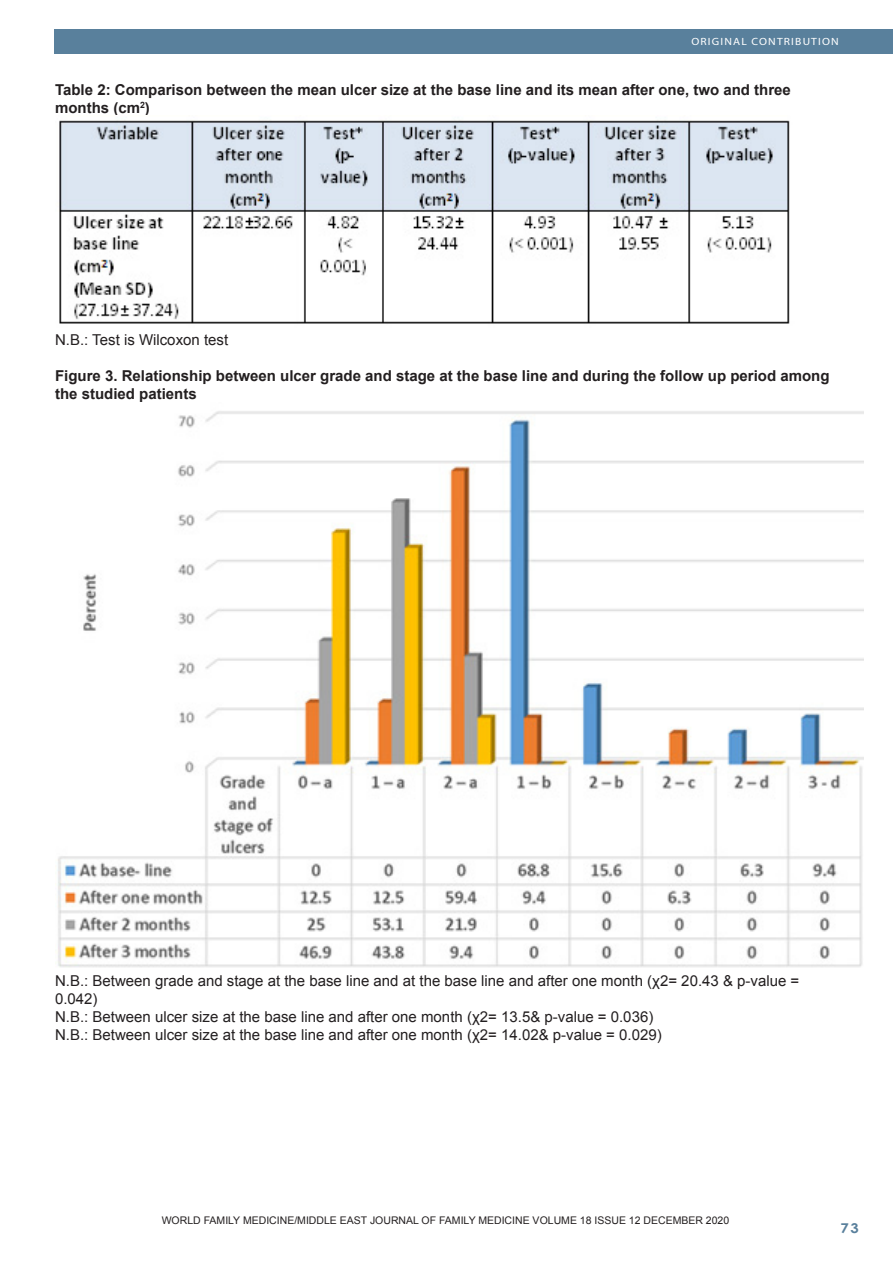
<style>
.page{position:relative;width:893px;height:1263px;background:#fff}
.page>*{position:absolute;margin:0;border:0;box-sizing:border-box;transform-origin:0 0}
.Footnote_Text{font:15px/18px "Arial";color:#231f20}
.Footnote_Text-2{font:700 15px/18px "Arial";color:#231f20}
.t1{font:700 13.5px "Century Gothic";color:#59809c;scale:1.1 1}
.Footnote_Text-3{font:10.5px "Arial";color:#231f20}
.t2{font:10.5px "Myriad";letter-spacing:.1em;color:#fff;scale:1.1 1}
</style>
<div class="page">
<div style="left:54px;top:30px;width:839px;height:24px;background:#59809c"></div>
<img style="left:59px;top:120px;width:731px;height:204px">
<img style="left:57px;top:411px;width:807px;height:557px">
<p class="t2" style="left:691px;top:36px;width:135px">ORIGINAL CONTRIBUTION</p>
<p class="Footnote_Text-2" style="left:55px;top:81px;width:737px">Table 2: Comparison between the mean ulcer size at the base line and its mean after one, two and three months (cm<sup>2</sup>)</p>
<p class="Footnote_Text" style="left:55px;top:331px;width:175px">N.B.: Test is Wilcoxon test</p>
<p class="Footnote_Text-2" style="left:55px;top:368px;width:776px">Figure 3. Relationship between ulcer grade and stage at the base line and during the follow up period among the studied patients</p>
<p class="Footnote_Text" style="left:55px;top:972px;width:746px">N.B.: Between grade and stage at the base line and at the base line and after one month (χ2= 20.43 &amp; p-value =<br>0.042)</p>
<p class="Footnote_Text" style="left:55px;top:1008px;width:600px">N.B.: Between ulcer size at the base line and after one month (χ2= 13.5&amp; p-value = 0.036)</p>
<p class="Footnote_Text" style="left:55px;top:1026px;width:608px">N.B.: Between ulcer size at the base line and after one month (χ2= 14.02&amp; p-value = 0.029)</p>
<p class="Footnote_Text-3" style="left:162px;top:1214px;width:569px">WORLD FAMILY MEDICINE/MIDDLE EAST JOURNAL OF FAMILY MEDICINE VOLUME 18 ISSUE 12 DECEMBER 2020</p>
<p class="t1" style="left:840px;top:1218px;width:18px">73</p>
</div>
